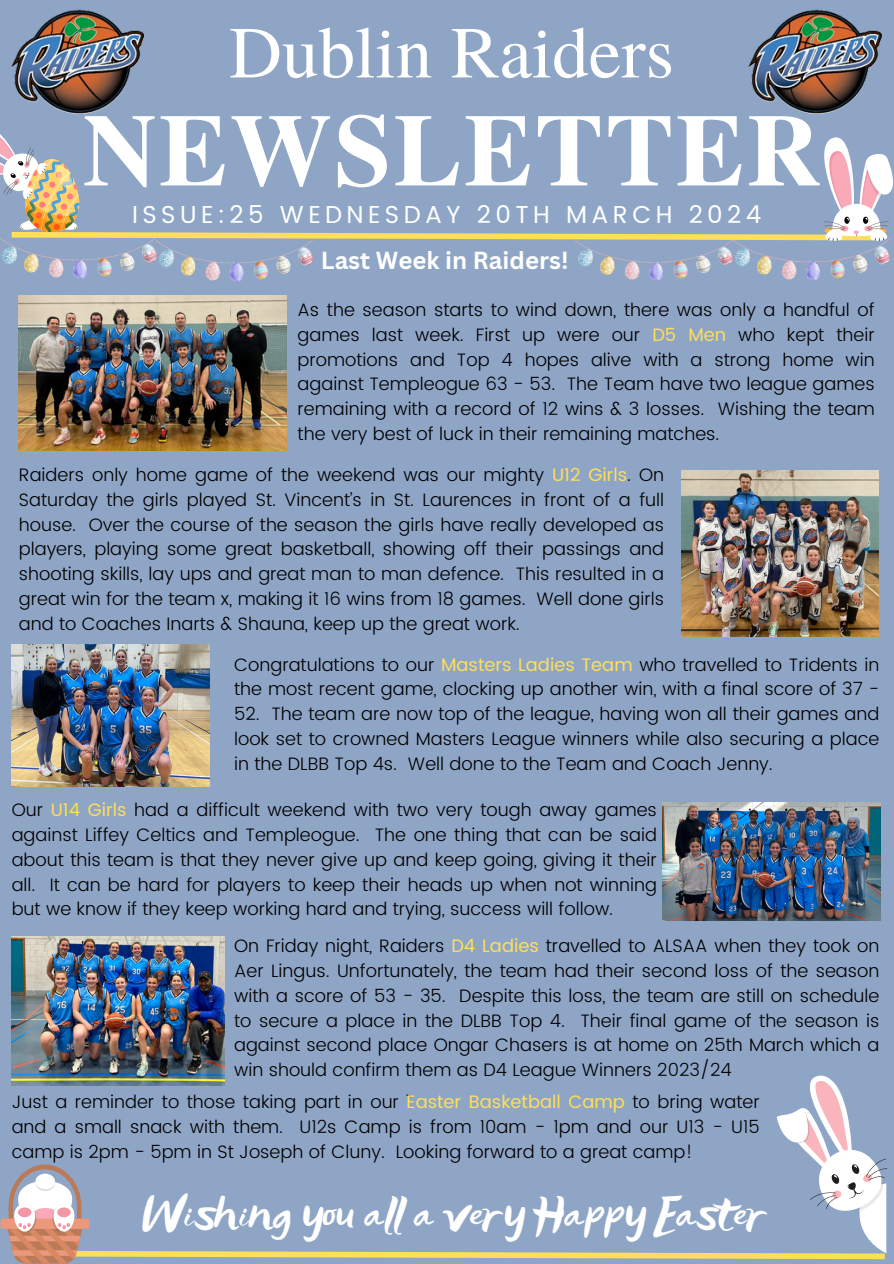
<style>
.page{position:relative;width:894px;height:1264px;background:#fff}
.page>*{position:absolute;margin:0;border:0;box-sizing:border-box;transform-origin:0 0}
.t1{font:700 102.3px "Te X Gyre Termes";letter-spacing:.02em;color:#fff}
.t2{font:73.05px "Te X Gyre Termes";color:#fff}
.t3{font:45px "Lifelogo Easy";color:#fff}
.t4{font:24.45px "Poppins";letter-spacing:.18em;color:#fff}
.t5{font:700 24px "Canva Sans";color:#fff}
.t6{font:300 18px/24.8px "Poppins";color:#000;text-align:justify}
.s1{font-weight:400;color:#ffde59}
</style>
<div class="page">
<div style="left:0;top:0;width:893px;height:1263px;background:#8fa5c6"></div>
<img style="left:11px;top:9px;width:133px;height:105px">
<img style="left:748px;top:9px;width:134px;height:105px">
<img style="left:2px;top:243px;width:154px;height:35px">
<svg style="left:0;top:134px;width:892px;height:109px"></svg>
<img style="left:156px;top:241px;width:156px;height:40px">
<img style="left:575px;top:240px;width:314px;height:41px">
<img style="left:19px;top:295px;width:268px;height:156px">
<img style="left:681px;top:470px;width:196px;height:166px">
<img style="left:12px;top:644px;width:198px;height:142px">
<div style="left:1px;top:1218px;width:88px;height:10px;background:#ec987c;border-radius:3px"></div>
<svg style="left:7px;top:1075px;width:881px;height:188px"></svg>
<img style="left:662px;top:802px;width:218px;height:118px">
<img style="left:12px;top:936px;width:212px;height:149px">
<p class="t2" style="left:229px;top:0;width:446px">Dublin Raiders</p>
<p class="t1" style="left:83px;top:71px;width:739px">NEWSLETTER</p>
<p class="t4" style="left:132px;top:200px;width:630px">ISSUE:25 WEDNESDAY 20TH MARCH 2024</p>
<p class="t5" style="left:321px;top:243px;width:249px">Last Week in Raiders!</p>
<p class="t6" style="left:297px;top:297px;width:578px">As the season starts to wind down, there was only a handful of games last week. First up were our <span class="s1">D5 Men</span> who kept their promotions and Top 4 hopes alive with a strong home win against Templeogue 63 - 53. The Team have two league games remaining with a record of 12 wins &amp; 3 losses. Wishing the team the very best of luck in their remaining matches.</p>
<p class="t6" style="left:19px;top:462px;width:646px">Raiders only home game of the weekend was our mighty <span class="s1">U12 Girls</span>. On Saturday the girls played St. Vincent’s in St. Laurences in front of a full house. Over the course of the season the girls have really developed as players, playing some great basketball, showing off their passings and shooting skills, lay ups and great man to man defence. This resulted in a great win for the team x, making it 16 wins from 18 games. Well done girls and to Coaches Inarts &amp; Shauna, keep up the great work.</p>
<p class="t6" style="left:234px;top:652px;width:646px">Congratulations to our <span class="s1">Masters Ladies Team</span> who travelled to Tridents in the most recent game, clocking up another win, with a final score of 37 -</p>
<p class="t6" style="left:234px;top:701px;width:646px">52. The team are now top of the league, having won all their games and look set to crowned Masters League winners while also securing a place in the DLBB Top 4s. Well done to the Team and Coach Jenny.</p>
<p class="t6" style="left:12px;top:797px;width:646px">Our <span class="s1">U14 Girls</span> had a difficult weekend with two very tough away games against Liffey Celtics and Templeogue. The one thing that can be said about this team is that they never give up and keep going, giving it their all. It can be hard for players to keep their heads up when not winning but we know if they keep working hard and trying, success will follow.</p>
<p class="t6" style="left:234px;top:933px;width:646px">On Friday night, Raiders <span class="s1">D4 Ladies</span> travelled to ALSAA when they took on Aer Lingus. Unfortunately, the team had their second loss of the season with a score of 53 - 35. Despite this loss, the team are still on schedule to secure a place in the DLBB Top 4. Their final game of the season is against second place Ongar Chasers is at home on 25th March which a win should confirm them as D4 League Winners 2023/24</p>
<p class="t6" style="left:12px;top:1089px;width:749px">Just a reminder to those taking part in our `<span class="s1">Easter Basketball Camp</span> to bring water and a small snack with them. U12s Camp is from 10am - 1pm and our U13 - U15 camp is 2pm - 5pm in St Joseph of Cluny. Looking forward to a great camp!</p>
<p class="t3" style="left:143px;top:1180px;width:626px">Wishing you all a very Happy Easter</p>
</div>
